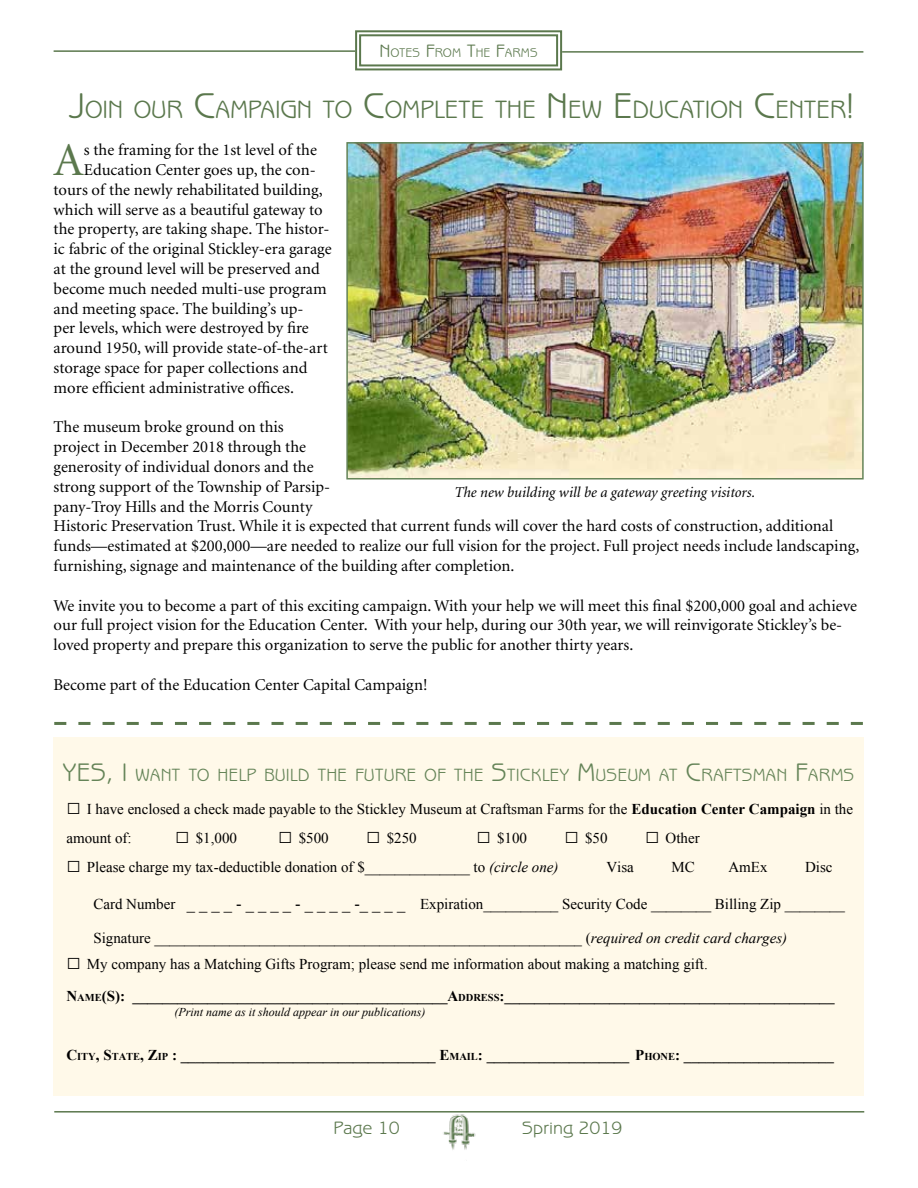
<style>
.page{position:relative;width:918px;height:1188px;background:#fff}
.page>*{position:absolute;margin:0;border:0;box-sizing:border-box;transform-origin:0 0}
.t1{font:46.95px "Minion";color:#5b784d}
.t2{font:25.2px "Benguiat Gothic";letter-spacing:-.015em;color:#5b784d}
.t3{font:18px "Benguiat Gothic";color:#5b784d}
.t4{font:17.85px "Benguiat Gothic";color:#658458}
.t5{font:16.5px/19.8px "Minion";color:#000}
.t6{font:15px/29.2px "Times New Roman";color:#000}
.t7{font:700 15px/31.8px "Times New Roman";color:#000}
.t8{font:italic 15px "Minion";color:#000}
.t9{font:700 13.65px "Times New Roman";color:#000}
.t10{font:12.6px "Benguiat Gothic";color:#5b784d}
.t11{font:italic 12px "Times New Roman";color:#000}
.s1{font-size:18px}
.s2{font-size:36px}
.s3{font-size:25.5px}
.s4{font-size:21px}
.s5{font-size:19.5px}
.s6{font-weight:700;font-size:24px}
.s7{font-weight:700}
.s8{font-style:italic}
.s9{font-size:16.5px}
.s10{font-size:24px}
.s11{font-weight:400}
.s12{font-size:10.5px}
</style>
<div class="page">
<div style="left:54px;top:738px;width:810px;height:358px;background:#fff9e9"></div>
<hr style="left:54px;top:50px;width:301px;height:2px;background:#5b784d">
<svg style="left:354px;top:30px;width:209px;height:41px"></svg>
<div style="left:359px;top:34px;width:199px;height:32px;border:2px solid #5b784d"></div>
<hr style="left:562px;top:51px;width:301px;height:2px;background:#5b784d">
<img style="left:443px;top:1114px;width:33px;height:36px">
<hr style="left:54px;top:1111px;width:810px;height:2px;background:#5b784d">
<img style="left:349px;top:145px;width:512px;height:332px">
<div style="left:346px;top:142px;width:518px;height:338px;border:2px solid #658458"></div>
<svg style="left:54px;top:722px;width:809px;height:3px"></svg>
<p class="t10" style="left:379px;top:46px;width:160px"><span class="s1">N</span>OTES <span class="s1">F</span>ROM <span class="s1">T</span>HE <span class="s1">F</span>ARMS</p>
<h2 class="t2" style="left:69px;top:95px;width:787px"><span class="s2">J</span>OIN OUR <span class="s2">C</span>AMPAIGN TO <span class="s2">C</span>OMPLETE THE <span class="s2">N</span>EW <span class="s2">E</span> DUCATION <span class="s2">C</span>ENTER<span class="s2">!</span></h2>
<h1 class="t1" style="left:54px;top:137px;width:32px">A</h1>
<p class="t5" style="left:84px;top:141px;width:235px">s the framing for the 1st level of the</p>
<p class="t5" style="left:84px;top:160px;width:233px">Education Center goes up, the con-</p>
<p class="t5" style="left:54px;top:180px;width:271px">tours of the newly rehabilitated building,</p>
<p class="t5" style="left:54px;top:200px;width:271px">which will serve as a beautiful gateway to</p>
<p class="t5" style="left:54px;top:220px;width:277px">the property, are taking shape. The histor-</p>
<p class="t5" style="left:54px;top:240px;width:280px">ic fabric of the original Stickley-era garage</p>
<p class="t5" style="left:54px;top:259px;width:268px">at the ground level will be preserved and</p>
<p class="t5" style="left:54px;top:279px;width:275px">become much needed multi-use program</p>
<p class="t5" style="left:54px;top:299px;width:252px">and meeting space. The building’s up-</p>
<p class="t5" style="left:54px;top:319px;width:257px">per levels, which were destroyed by fire</p>
<p class="t5" style="left:54px;top:339px;width:276px">around 1950, will provide state-of-the-art</p>
<p class="t5" style="left:54px;top:358px;width:255px">storage space for paper collections and</p>
<p class="t5" style="left:54px;top:378px;width:242px">more efficient administrative offices.</p>
<p class="t5" style="left:54px;top:418px;width:807px">The museum broke ground on this<br>project in December 2018 through the<br>generosity of individual donors and the<br>strong support of the Township of Parsip-<br>pany-Troy Hills and the Morris County<br>Historic Preservation Trust. While it is expected that current funds will cover the hard costs of construction, additional funds—estimated at $200,000—are needed to realize our full vision for the project. Full project needs include landscaping, furnishing, signage and maintenance of the building after completion.</p>
<p class="t5" style="left:54px;top:596px;width:805px">We invite you to become a part of this exciting campaign. With your help we will meet this final $200,000 goal and achieve our full project vision for the Education Center. With your help, during our 30th year, we will reinvigorate Stickley’s be&shy;loved property and prepare this organization to serve the public for another thirty years.</p>
<p class="t5" style="left:54px;top:675px;width:375px">Become part of the Education Center Capital Campaign!</p>
<p class="t8" style="left:454px;top:485px;width:302px">The new building will be a gateway greeting visitors.</p>
<p class="t4" style="left:62px;top:765px;width:794px"><span class="s3">YES, I</span> WANT TO HELP BUILD THE FUTURE OF THE <span class="s3">S</span>TICKLEY <span class="s3">M</span>USEUM AT <span class="s3">C</span>RAFTSMAN <span class="s3">F</span>ARMS</p>
<p class="t9" style="left:66px;top:772px;width:711px"><span class="s4">YES, I</span> WANT TO HELP BUILD THE FUTURE OF THE <span class="s5">S</span>TICKLEY <span class="s5">M</span>USEUM <span class="s5">A</span>T CRAFTSMAN <span class="s5">F</span>ARMS<span class="s5">!</span></p>
<p class="t6" style="left:66px;top:794px;width:788px"><span class="s6">□</span> I have enclosed a check made payable to the Stickley Museum at Craftsman Farms for the <span class="s7">Education Center Campaign</span> in the amount of:</p>
<p class="t6" style="left:175px;top:823px;width:63px"><span class="s6">□</span> $1,000</p>
<p class="t6" style="left:278px;top:823px;width:52px"><span class="s6">□</span> $500</p>
<p class="t6" style="left:366px;top:823px;width:52px"><span class="s6">□</span> $250</p>
<p class="t6" style="left:477px;top:823px;width:52px"><span class="s6">□</span> $100</p>
<p class="t6" style="left:565px;top:823px;width:44px"><span class="s6">□</span> $50</p>
<p class="t6" style="left:645px;top:823px;width:56px"><span class="s6">□</span> Other</p>
<p class="t6" style="left:66px;top:853px;width:494px"><span class="s6">□</span> Please charge my tax-deductible donation of $______________ to <span class="s8">(circle one)</span></p>
<p class="t6" style="left:606px;top:853px;width:29px">Visa</p>
<p class="t6" style="left:671px;top:853px;width:25px">MC</p>
<p class="t6" style="left:728px;top:853px;width:41px">AmEx</p>
<p class="t6" style="left:805px;top:853px;width:29px">Disc</p>
<p class="t6" style="left:93px;top:889px;width:753px">Card Number <span class="s9">_ _ _ _ - _ _ _ _ - _ _ _ _ -_ _ _ _</span> Expiration__________ Security Code ________ Billing Zip ________</p>
<p class="t6" style="left:93px;top:923px;width:695px">Signature _________________________________________________________ (<span class="s8">required on credit card charges)</span></p>
<p class="t7" style="left:66px;top:948px;width:770px"><span class="s10">□</span> <span class="s11">My company has a Matching Gifts Program; please send me information about making a matching gift.<br></span>N<span class="s12">AME</span>(S): __________________________________________A<span class="s12">DDRESS</span>:____________________________________________</p>
<p class="t11" style="left:174px;top:1004px;width:253px">(Print name as it should appear in our publications)</p>
<p class="t7" style="left:66px;top:1039px;width:769px">C<span class="s12">ITY</span>, S<span class="s12">TATE</span>, Z<span class="s12">IP</span> : __________________________________ E<span class="s12">MAIL</span>: ___________________ P<span class="s12">HONE</span>: ____________________</p>
<p class="t3" style="left:333px;top:1117px;width:68px">Page 10</p>
<p class="t3" style="left:522px;top:1117px;width:102px">Spring 2019</p>
</div>
